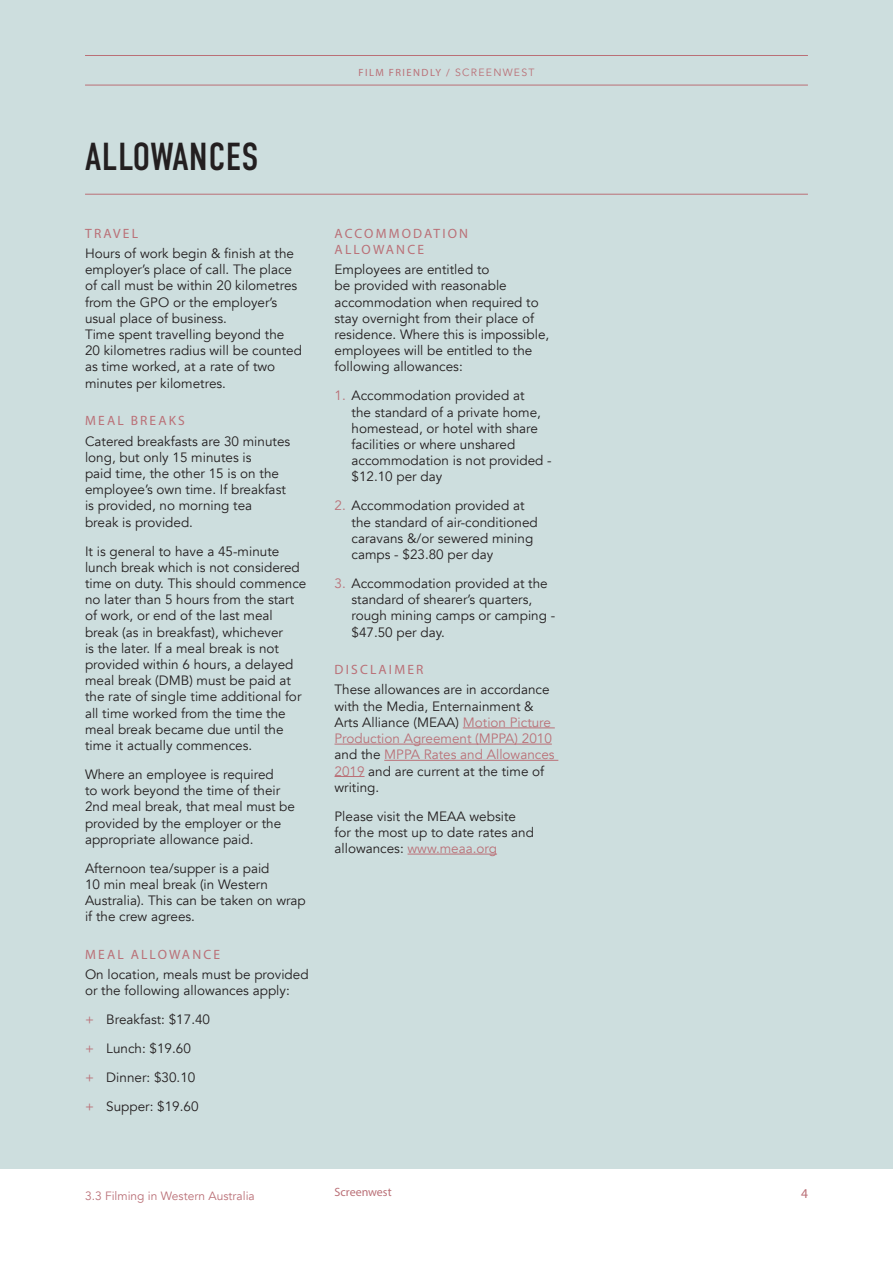
<style>
.page{position:relative;width:893px;height:1263px;background:#fff}
.page>*{position:absolute;margin:0;border:0;box-sizing:border-box;transform-origin:0 0}
.Sub_Header_-_Din_Spa{font:39px "DIN Condensed";letter-spacing:.01em;color:#231f20}
.Copy{font:13.5px/16.2px "Avenir";color:#231f20}
.Sub_Header_-_Pink{font:13.5px/16.2px "Myriad Pro";letter-spacing:.16em;color:#ba7077}
.t1{font:12px "Avenir";color:#ba7077}
.t2{font:12px "Myriad Pro";color:#ba7077}
.t3{font:10.5px "Myriad Pro";letter-spacing:.14em;color:#ba7077}
.s1{color:#ba7077}
.s2{font-family:"Avenir"}
</style>
<div class="page">
<div style="left:0;top:0;width:893px;height:1169px;background:#cddede"></div>
<hr style="left:85px;top:85px;width:723px;height:1px;background:#ba7077">
<hr style="left:85px;top:55px;width:723px;height:1px;background:#ba7077">
<hr style="left:463px;top:727px;width:92px;height:1px;background:#ba7077">
<hr style="left:334px;top:744px;width:218px;height:1px;background:#ba7077">
<hr style="left:384px;top:760px;width:174px;height:1px;background:#ba7077">
<hr style="left:334px;top:776px;width:31px;height:1px;background:#ba7077">
<hr style="left:408px;top:854px;width:89px;height:1px;background:#ba7077">
<hr style="left:85px;top:194px;width:723px;height:1px;background:#ba7077">
<p class="Sub_Header_-_Din_Spa" style="left:85px;top:135px;width:175px">ALLOWANCES</p>
<p class="Sub_Header_-_Pink" style="left:85px;top:225px;width:54px">TRAVEL</p>
<p class="Copy" style="left:85px;top:246px;width:218px">Hours of work begin &amp; finish at the employer’s place of call. The place of call must be within 20 kilometres from the GPO or the employer’s usual place of business.<br>Time spent travelling beyond the<br>20 kilometres radius will be counted as time worked, at a rate of two minutes per kilometres.</p>
<p class="Sub_Header_-_Pink" style="left:85px;top:412px;width:101px">MEAL BREAKS</p>
<p class="Copy" style="left:85px;top:433px;width:207px">Catered breakfasts are 30 minutes long, but only 15 minutes is<br>paid time, the other 15 is on the employee’s own time. If breakfast is provided, no morning tea<br>break is provided.</p>
<p class="Copy" style="left:85px;top:543px;width:223px">It is general to have a 45-minute lunch break which is not considered time on duty. This should commence no later than 5 hours from the start of work, or end of the last meal break (as in breakfast), whichever<br>is the later. If a meal break is not provided within 6 hours, a delayed meal break (DMB) must be paid at the rate of single time additional for all time worked from the time the meal break became due until the time it actually commences.</p>
<p class="Copy" style="left:85px;top:766px;width:212px">Where an employee is required<br>to work beyond the time of their<br>2nd meal break, that meal must be provided by the employer or the appropriate allowance paid.</p>
<p class="Copy" style="left:85px;top:860px;width:222px">Afternoon tea/supper is a paid<br>10 min meal break (in Western<br>Australia). This can be taken on wrap if the crew agrees.</p>
<p class="Sub_Header_-_Pink" style="left:85px;top:946px;width:136px">MEAL ALLOWANCE</p>
<p class="Copy" style="left:85px;top:967px;width:225px">On location, meals must be provided or the following allowances apply:</p>
<p class="Copy" style="left:85px;top:1012px;width:127px"><span class="s1">+</span> Breakfast: $17.40</p>
<p class="Copy" style="left:85px;top:1041px;width:107px"><span class="s1">+</span> Lunch: $19.60</p>
<p class="Copy" style="left:85px;top:1070px;width:112px"><span class="s1">+</span> Dinner: $30.10</p>
<p class="Copy" style="left:85px;top:1099px;width:115px"><span class="s1">+</span> Supper: $19.60</p>
<p class="t3" style="left:358px;top:66px;width:178px">FILM FRIENDLY / <span class="s2">SCREENWEST</span></p>
<p class="Sub_Header_-_Pink" style="left:335px;top:225px;width:135px">ACCOMMODATION<br>ALLOWANCE</p>
<p class="Copy" style="left:334px;top:262px;width:216px">Employees are entitled to<br>be provided with reasonable accommodation when required to stay overnight from their place of residence. Where this is impossible, employees will be entitled to the following allowances:</p>
<p class="Copy" style="left:351px;top:388px;width:202px;text-indent:-17px"><span class="s1">1.</span> Accommodation provided at<br>the standard of a private home, homestead, or hotel with share facilities or where unshared accommodation is not provided - $12.10 per day</p>
<p class="Copy" style="left:351px;top:498px;width:188px;text-indent:-17px"><span class="s1">2.</span> Accommodation provided at the standard of air-conditioned caravans &amp;/or sewered mining camps - $23.80 per day</p>
<p class="Copy" style="left:351px;top:575px;width:205px;text-indent:-17px"><span class="s1">3.</span> Accommodation provided at the standard of shearer’s quarters, rough mining camps or camping - $47.50 per day.</p>
<p class="Sub_Header_-_Pink" style="left:335px;top:661px;width:90px">DISCLAIMER</p>
<p class="Copy" style="left:334px;top:682px;width:222px">These allowances are in accordance with the Media, Enternainment &amp;<br>Arts Alliance (MEAA) <span class="s1">Motion Picture<br>Production Agreement (MPPA) 2010 </span>and the <span class="s1">MPPA Rates and Allowances<br>2019</span> and are current at the time of writing.</p>
<p class="Copy" style="left:334px;top:808px;width:201px">Please visit the MEAA website for the most up to date rates and allowances: <span class="s1">www.meaa.org</span></p>
<p class="t1" style="left:85px;top:1189px;width:171px">3.3 Filming in Western Australia</p>
<p class="t2" style="left:334px;top:1185px;width:59px">Screenwest</p>
<p class="Sub_Header_-_Pink" style="left:801px;top:1185px;width:8px">4</p>
</div>
